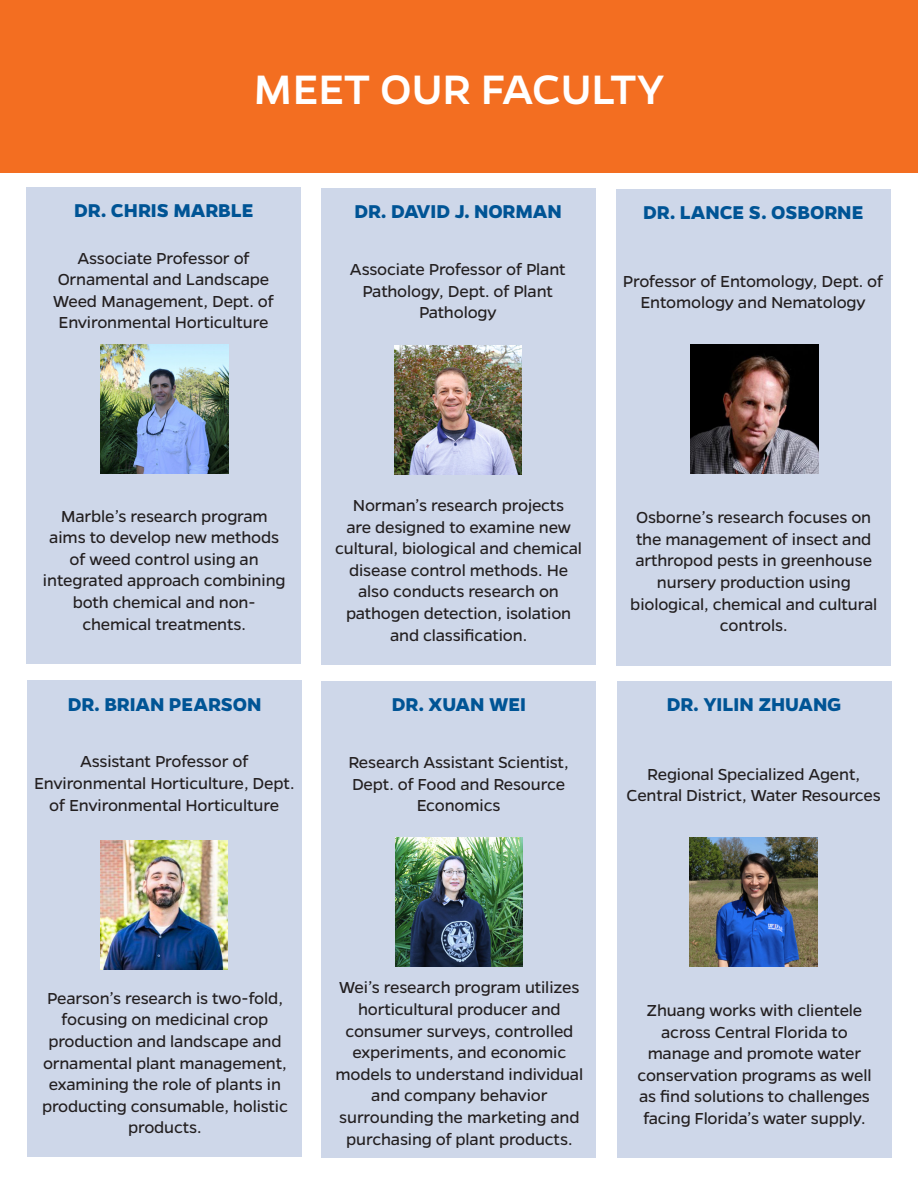
<style>
.page{position:relative;width:918px;height:1188px;background:#fff}
.page>*{position:absolute;margin:0;border:0;box-sizing:border-box;transform-origin:0 0}
.t1{font:500 46.5px "Gentona";letter-spacing:-.005em;color:#fff}
.t2{font:700 21px "Gentona";color:#005495}
.t3{font:18px/21.6px "Gentona";letter-spacing:-.01em;color:#231f20;text-align:center}
</style>
<div class="page">
<div style="left:0;top:0;width:918px;height:173px;background:#f36e21"></div>
<div style="left:26px;top:187px;width:275px;height:477px;background:#ced7e9"></div>
<div style="left:321px;top:188px;width:275px;height:477px;background:#ced7e9"></div>
<div style="left:616px;top:189px;width:275px;height:476px;background:#ced7e9"></div>
<div style="left:27px;top:680px;width:275px;height:477px;background:#ced7e9"></div>
<div style="left:321px;top:681px;width:275px;height:477px;background:#ced7e9"></div>
<div style="left:617px;top:681px;width:275px;height:477px;background:#ced7e9"></div>
<img style="left:101px;top:344px;width:127px;height:129px">
<img style="left:100px;top:840px;width:128px;height:129px">
<img style="left:690px;top:837px;width:127px;height:129px">
<img style="left:395px;top:837px;width:128px;height:129px">
<img style="left:394px;top:346px;width:128px;height:129px">
<img style="left:691px;top:344px;width:127px;height:129px">
<p class="t1" style="left:253px;top:63px;width:413px">MEET OUR FACULTY</p>
<p class="t2" style="left:74px;top:198px;width:181px">DR. CHRIS MARBLE</p>
<p class="t3" style="left:77px;top:247px;width:174px">Associate Professor of</p>
<p class="t3" style="left:53px;top:269px;width:222px;text-align:left">Ornamental and Landscape<br>Weed Management, Dept. of<br>Environmental Horticulture</p>
<p class="t2" style="left:355px;top:199px;width:209px">DR. DAVID J. NORMAN</p>
<p class="t3" style="left:350px;top:259px;width:217px">Associate Professor of Plant<br>Pathology, Dept. of Plant<br>Pathology</p>
<p class="t2" style="left:643px;top:200px;width:222px">DR. LANCE S. OSBORNE</p>
<p class="t3" style="left:623px;top:270px;width:262px">Professor of Entomology, Dept. of<br>Entomology and Nematology</p>
<p class="t3" style="left:43px;top:505px;width:244px">Marble’s research program aims to develop new methods of weed control using an integrated approach combining both chemical and non&shy;chemical treatments.</p>
<p class="t2" style="left:68px;top:692px;width:195px">DR. BRIAN PEARSON</p>
<p class="t3" style="left:34px;top:751px;width:262px">Assistant Professor of<br>Environmental Horticulture, Dept. of Environmental Horticulture</p>
<p class="t3" style="left:335px;top:494px;width:248px">Norman’s research projects<br>are designed to examine new cultural, biological and chemical disease control methods. He also conducts research on pathogen detection, isolation and classification.</p>
<p class="t2" style="left:392px;top:692px;width:136px">DR. XUAN WEI</p>
<p class="t3" style="left:349px;top:752px;width:222px">Research Assistant Scientist,</p>
<p class="t3" style="left:352px;top:773px;width:215px">Dept. of Food and Resource<br>Economics</p>
<p class="t3" style="left:630px;top:507px;width:248px">Osborne’s research focuses on the management of insect and arthropod pests in greenhouse nursery production using biological, chemical and cultural controls.</p>
<p class="t2" style="left:667px;top:692px;width:176px">DR. YILIN ZHUANG</p>
<p class="t3" style="left:627px;top:763px;width:256px">Regional Specialized Agent,<br>Central District, Water Resources</p>
<p class="t3" style="left:42px;top:987px;width:247px">Pearson’s research is two-fold, focusing on medicinal crop production and landscape and ornamental plant management, examining the role of plants in producting consumable, holistic products.</p>
<p class="t3" style="left:336px;top:977px;width:249px">Wei’s research program utilizes horticultural producer and consumer surveys, controlled experiments, and economic models to understand individual and company behavior surrounding the marketing and purchasing of plant products.</p>
<p class="t3" style="left:637px;top:1000px;width:236px">Zhuang works with clientele across Central Florida to manage and promote water conservation programs as well as find solutions to challenges facing Florida’s water supply.</p>
</div>
